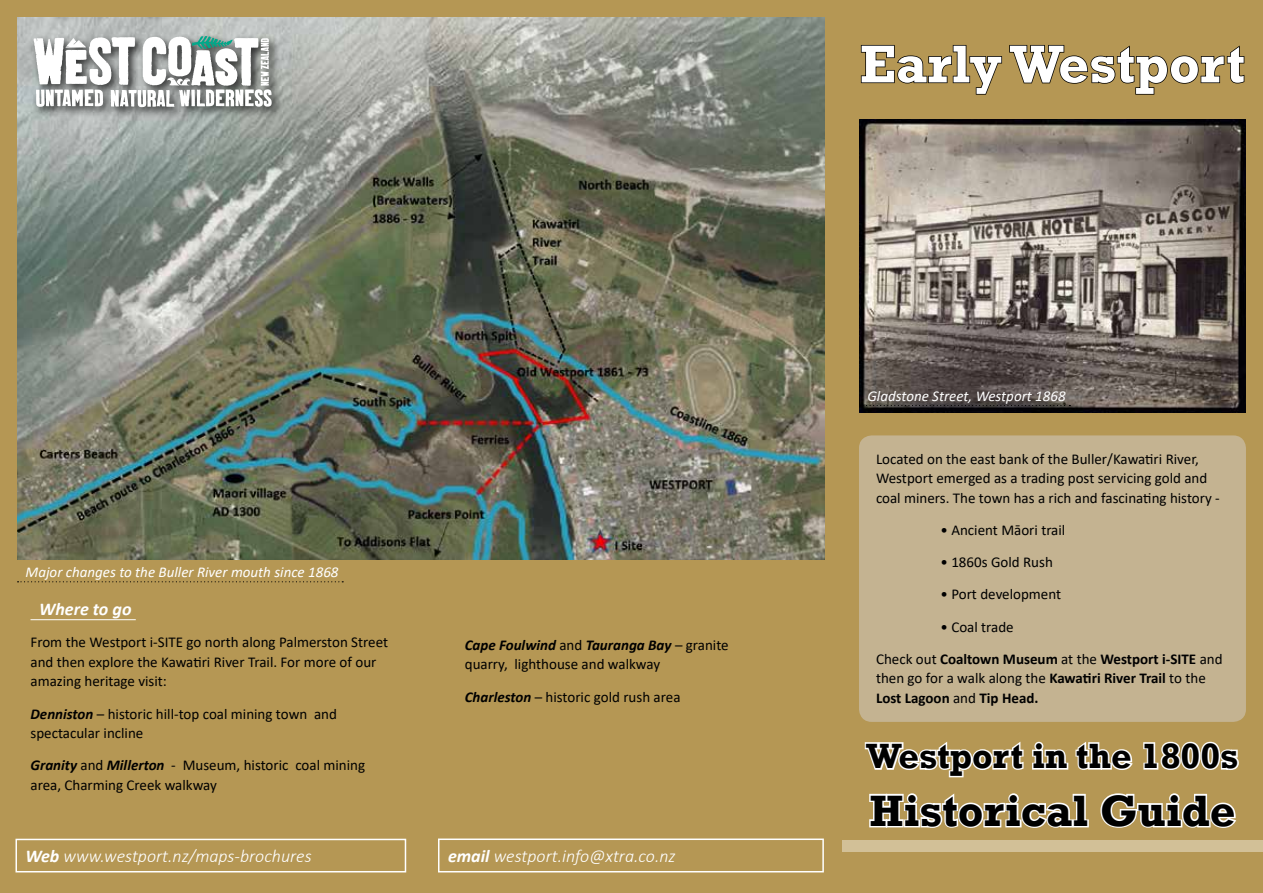
<style>
.page{position:relative;width:1263px;height:893px;background:#b59754}
.page>*{position:absolute;margin:0;border:0;box-sizing:border-box;transform-origin:0 0}
.t1{font:700 54px "Rockwell";color:#fff}
.t2{font:700 45px "Rockwell";color:#000}
.t3{font:700 36px "Rockwell";color:#000}
.t4{font:italic 300 18px "Calibri";color:#fff}
.t5{font:italic 700 18px "Calibri";color:#fff}
.t6{font:15px/19.5px "Calibri";color:#000}
.t7{font:700 15px/32.2px "Calibri";color:#000}
.t8{font:italic 15px "Calibri";color:#fff}
.s1{font-weight:700;font-style:italic}
.s2{font-weight:700}
.s3{font-weight:400}
</style>
<div class="page">
<div style="left:842px;top:841px;width:421px;height:11px;background:#d2c097"></div>
<img style="left:17px;top:17px;width:808px;height:543px">
<img style="left:859px;top:119px;width:387px;height:293px">
<svg style="left:860px;top:45px;width:385px;height:50px"></svg>
<hr style="left:31px;top:619px;width:105px;height:1px;background:#fff">
<div style="left:16px;top:839px;width:390px;height:33px;border:2px solid #fff"></div>
<div style="left:438px;top:838px;width:386px;height:34px;border:2px solid #fff"></div>
<svg style="left:859px;top:405px;width:211px;height:1px"></svg>
<svg style="left:18px;top:581px;width:325px;height:1px"></svg>
<svg style="left:864px;top:741px;width:269px;height:37px"></svg>
<svg style="left:1143px;top:741px;width:96px;height:29px"></svg>
<svg style="left:869px;top:793px;width:220px;height:35px"></svg>
<svg style="left:1100px;top:793px;width:136px;height:35px"></svg>
<div style="left:30px;top:33px;width:253px;height:86px;background:#000;opacity:.75"></div>
<svg style="left:34px;top:36px;width:238px;height:71px;background:#c0c4c3"></svg>
<div style="left:859px;top:435px;width:387px;height:287px;background:#c4b391;border-radius:13px"></div>
<p class="t8" style="left:26px;top:562px;width:315px">Major changes to the Buller River mouth since 1868</p>
<p class="t5" style="left:39px;top:596px;width:94px">Where to go</p>
<p class="t6" style="left:31px;top:632px;width:359px">From the Westport i-SITE go north along Palmerston Street and then explore the Kawatiri River Trail. For more of our amazing heritage visit:</p>
<p class="t6" style="left:31px;top:703px;width:308px"><span class="s1">Denniston</span> – historic hill-top coal mining town and spectacular incline</p>
<p class="t6" style="left:31px;top:755px;width:336px"><span class="s1">Granity</span> and <span class="s1">Millerton</span> - Museum, historic coal mining area, Charming Creek walkway</p>
<p class="t6" style="left:465px;top:635px;width:265px"><span class="s1">Cape Foulwind</span> and <span class="s1">Tauranga Bay</span> – granite quarry, lighthouse and walkway</p>
<p class="t6" style="left:465px;top:687px;width:217px"><span class="s1">Charleston</span> – historic gold rush area</p>
<p class="t4" style="left:26px;top:845px;width:288px"><span class="s2">Web</span> www.westport.nz/maps-brochures</p>
<p class="t4" style="left:448px;top:845px;width:229px"><span class="s2">email</span> westport.info@xtra.co.nz</p>
<h1 class="t1" style="left:860px;top:32px;width:387px">Early Westport</h1>
<p class="t8" style="left:867px;top:385px;width:200px">Gladstone Street, Westport 1868</p>
<p class="t6" style="left:876px;top:449px;width:345px">Located on the east bank of the Buller/Kawatiri River,<br>Westport emerged as a trading post servicing gold and coal miners. The town has a rich and fascinating history -</p>
<p class="t6" style="left:940px;top:520px;width:126px">• Ancient Māori trail</p>
<p class="t6" style="left:940px;top:552px;width:114px">• 1860s Gold Rush</p>
<p class="t6" style="left:940px;top:584px;width:122px">• Port development</p>
<p class="t7" style="left:876px;top:610px;width:348px;text-indent:64px"><span class="s3">• Coal trade<br>Check out</span> Coaltown Museum <span class="s3">at the</span> Westport i-SITE <span class="s3">and</span></p>
<p class="t7" style="left:876px;top:668px;width:331px;line-height:19.5px"><span class="s3">then go for a walk along the</span> Kawatiri River Trail <span class="s3">to the<br></span>Lost Lagoon <span class="s3">and</span> Tip Head.</p>
<h3 class="t3" style="left:866px;top:734px;width:374px">Westport in the 1800s</h3>
<h2 class="t2" style="left:869px;top:783px;width:368px">Historical Guide</h2>
</div>
